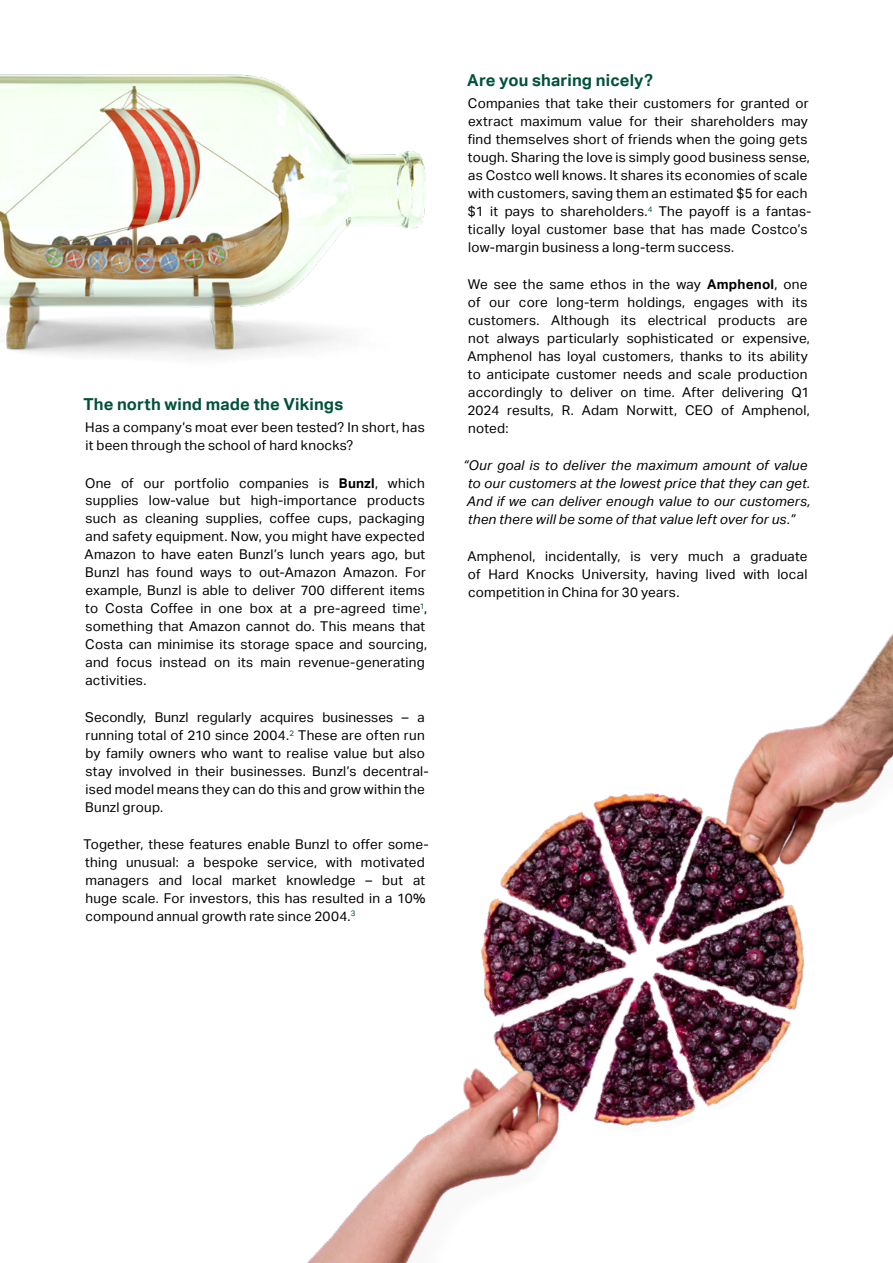
<style>
.page{position:relative;width:893px;height:1263px;background:#fff}
.page>*{position:absolute;margin:0;border:0;box-sizing:border-box;transform-origin:0 0}
.Heading_2{font:700 16.5px "Aktiv Grotesk";letter-spacing:.01em;color:#00513c}
.t1{font:13.5px/18px "Aktiv Grotesk";letter-spacing:.015em;color:#000}
.t2{font:italic 13.5px/18px "Aktiv Grotesk";letter-spacing:.015em;color:#000}
.s1{font-weight:700}
</style>
<div class="page">
<img style="left:0;top:74px;width:425px;height:284px">
<img style="left:307px;top:633px;width:586px;height:630px">
<h2 class="Heading_2" style="left:83px;top:395px;width:261px">The north wind made the Vikings</h2>
<p class="t1" style="left:85px;top:419px;width:341px">Has a company’s moat ever been tested? In short, has it been through the school of hard knocks?</p>
<p class="t1" style="left:85px;top:474px;width:344px">One of our portfolio companies is <span class="s1">Bunzl</span>, which supplies low-value but high-importance products such as cleaning supplies, coffee cups, packaging and safety equipment. Now, you might have expected Amazon to have eaten Bunzl’s lunch years ago, but Bunzl has found ways to out-Amazon Amazon. For example, Bunzl is able to deliver 700 different items to Costa Coffee in one box at a pre-agreed time<sup>1</sup>, something that Amazon cannot do. This means that Costa can minimise its storage space and sourcing, and focus instead on its main revenue-generating activities.</p>
<p class="t1" style="left:85px;top:708px;width:345px">Secondly, Bunzl regularly acquires businesses – a running total of 210 since 2004.<sup>2</sup> These are often run by family owners who want to realise value but also stay involved in their businesses. Bunzl’s decentral&shy;ised model means they can do this and grow within the Bunzl group.</p>
<p class="t1" style="left:84px;top:835px;width:347px">Together, these features enable Bunzl to offer some&shy;thing unusual: a bespoke service, with motivated managers and local market knowledge – but at huge scale. For investors, this has resulted in a 10% compound annual growth rate since 2004.<sup>3</sup></p>
<h2 class="Heading_2" style="left:467px;top:71px;width:187px">Are you sharing nicely?</h2>
<p class="t1" style="left:468px;top:95px;width:345px">Companies that take their customers for granted or extract maximum value for their shareholders may find themselves short of friends when the going gets tough. Sharing the love is simply good business sense, as Costco well knows. It shares its economies of scale with customers, saving them an estimated $5 for each $1 it pays to shareholders.<sup>4</sup> The payoff is a fantas&shy;tically loyal customer base that has made Costco’s low-margin business a long-term success.</p>
<p class="t1" style="left:467px;top:275px;width:344px">We see the same ethos in the way <span class="s1">Amphenol</span>, one of our core long-term holdings, engages with its customers. Although its electrical products are not always particularly sophisticated or expensive, Amphenol has loyal customers, thanks to its ability to anticipate customer needs and scale production accordingly to deliver on time. After delivering Q1<br>2024 results, R. Adam Norwitt, CEO of Amphenol, noted:</p>
<p class="t2" style="left:463px;top:456px;width:349px">“Our goal is to deliver the maximum amount of value to our customers at the lowest price that they can get.<br>And if we can deliver enough value to our customers, then there will be some of that value left over for us.”</p>
<p class="t1" style="left:467px;top:547px;width:342px;text-align:justify">Amphenol, incidentally, is very much a graduate of Hard Knocks University, having lived with local competition in China for 30 years.</p>
</div>
